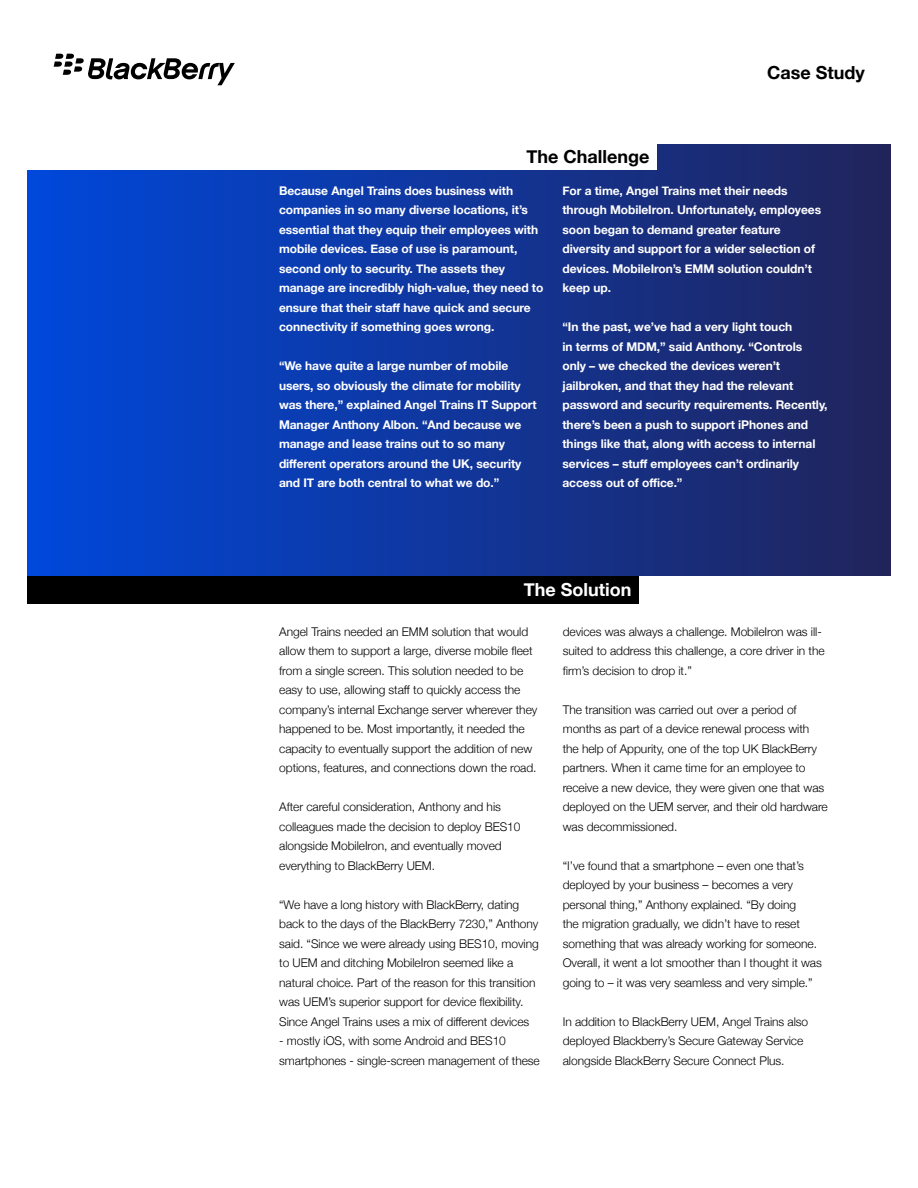
<style>
.page{position:relative;width:918px;height:1188px;background:#fff}
.page>*{position:absolute;margin:0;border:0;box-sizing:border-box;transform-origin:0 0}
.t1{font:700 18px "Helvetica Neue";color:#000}
.t2{font:700 18px "Helvetica Neue";color:#fff}
.t3{font:300 12px/19.5px "Helvetica Neue";letter-spacing:-.005em;color:#000}
.t4{font:700 12px/19.5px "Helvetica Neue";letter-spacing:-.005em;color:#fff}
</style>
<div class="page">
<div style="left:27px;top:144px;width:864px;height:432px;background:linear-gradient(to right,#0048db,#21245a)"></div>
<div style="left:0;top:135px;width:657px;height:35px;background:#fff"></div>
<div style="left:27px;top:576px;width:612px;height:27px;background:#000"></div>
<svg style="left:54px;top:54px;width:181px;height:31px"></svg>
<h1 class="t1" style="left:767px;top:58px;width:99px">Case Study</h1>
<h1 class="t1" style="left:527px;top:142px;width:124px">The Challenge</h1>
<p class="t4" style="left:279px;top:181px;width:266px">Because Angel Trains does business with companies in so many diverse locations, it’s essential that they equip their employees with mobile devices. Ease of use is paramount, second only to security. The assets they manage are incredibly high-value, they need to ensure that their staff have quick and secure connectivity if something goes wrong.</p>
<p class="t4" style="left:279px;top:357px;width:259px">“We have quite a large number of mobile users, so obviously the climate for mobility was there,” explained Angel Trains IT Support Manager Anthony Albon. “And because we manage and lease trains out to so many different operators around the UK, security and IT are both central to what we do.”</p>
<p class="t4" style="left:562px;top:181px;width:260px">For a time, Angel Trains met their needs through MobileIron. Unfortunately, employees soon began to demand greater feature diversity and support for a wider selection of devices. MobileIron’s EMM solution couldn’t keep up.</p>
<p class="t4" style="left:562px;top:318px;width:267px">“In the past, we’ve had a very light touch<br>in terms of MDM,” said Anthony. “Controls only – we checked the devices weren’t jailbroken, and that they had the relevant password and security requirements. Recently, there’s been a push to support iPhones and things like that, along with access to internal services – stuff employees can’t ordinarily access out of office.”</p>
<h1 class="t2" style="left:524px;top:575px;width:109px">The Solution</h1>
<p class="t3" style="left:279px;top:621px;width:260px">Angel Trains needed an EMM solution that would allow them to support a large, diverse mobile fleet from a single screen. This solution needed to be easy to use, allowing staff to quickly access the company’s internal Exchange server wherever they happened to be. Most importantly, it needed the capacity to eventually support the addition of new options, features, and connections down the road.</p>
<p class="t3" style="left:279px;top:796px;width:243px">After careful consideration, Anthony and his colleagues made the decision to deploy BES10 alongside MobileIron, and eventually moved everything to BlackBerry UEM.</p>
<p class="t3" style="left:279px;top:894px;width:261px">“We have a long history with BlackBerry, dating back to the days of the BlackBerry 7230,” Anthony said. “Since we were already using BES10, moving to UEM and ditching MobileIron seemed like a natural choice. Part of the reason for this transition was UEM’s superior support for device flexibility.<br>Since Angel Trains uses a mix of different devices</p>
<p class="t3" style="left:279px;top:1030px;width:262px">- mostly iOS, with some Android and BES10 smartphones - single-screen management of these</p>
<p class="t3" style="left:563px;top:621px;width:264px">devices was always a challenge. MobileIron was ill&shy;suited to address this challenge, a core driver in the firm’s decision to drop it.”</p>
<p class="t3" style="left:563px;top:699px;width:267px">The transition was carried out over a period of months as part of a device renewal process with the help of Appurity, one of the top UK BlackBerry partners. When it came time for an employee to receive a new device, they were given one that was deployed on the UEM server, and their old hardware was decommissioned.</p>
<p class="t3" style="left:563px;top:855px;width:261px">“I’ve found that a smartphone – even one that’s deployed by your business – becomes a very personal thing,” Anthony explained. “By doing<br>the migration gradually, we didn’t have to reset something that was already working for someone.<br>Overall, it went a lot smoother than I thought it was going to – it was very seamless and very simple.”</p>
<p class="t3" style="left:563px;top:1011px;width:247px">In addition to BlackBerry UEM, Angel Trains also deployed Blackberry’s Secure Gateway Service alongside BlackBerry Secure Connect Plus.</p>
</div>
